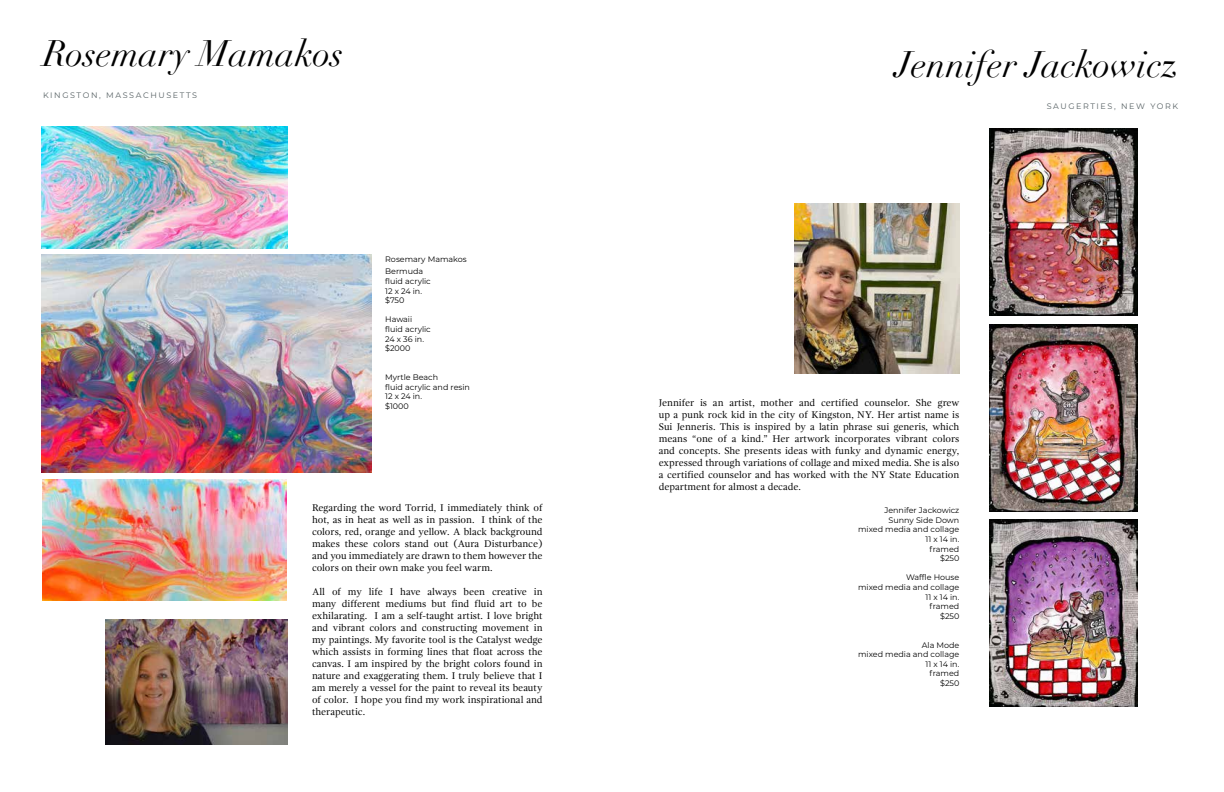
<style>
.page{position:relative;width:1224px;height:792px;background:#fff}
.page>*{position:absolute;margin:0;border:0;box-sizing:border-box;transform-origin:0 0}
.t1{font:italic 36px "Didot";color:#000}
.t2{font:10px/12px "Gandhi Serif";letter-spacing:-.005em;color:#000;text-align:justify}
.t3{font:8px/9.6px "Montserrat";color:#000}
.t4{font:8px "Montserrat";letter-spacing:.2em;color:#586265}
</style>
<div class="page">
<img style="left:105px;top:619px;width:182px;height:125px">
<img style="left:43px;top:479px;width:244px;height:122px">
<img style="left:41px;top:255px;width:331px;height:217px">
<img style="left:42px;top:127px;width:245px;height:121px">
<img style="left:794px;top:204px;width:165px;height:170px">
<img style="left:990px;top:128px;width:148px;height:188px">
<img style="left:990px;top:324px;width:148px;height:187px">
<img style="left:990px;top:520px;width:148px;height:187px">
<h1 class="t1" style="left:43px;top:31px;width:302px">Rosemary Mamakos</h1>
<p class="t4" style="left:43px;top:90px;width:156px">KINGSTON, MASSACHUSETTS</p>
<p class="t3" style="left:385px;top:253px;width:83px;line-height:12px">Rosemary Mamakos<br>Bermuda</p>
<p class="t3" style="left:385px;top:276px;width:47px">fluid acrylic<br>12 x 24 in. $750</p>
<p class="t3" style="left:385px;top:314px;width:47px">Hawaii fluid acrylic<br>24 x 36 in. $2000</p>
<p class="t3" style="left:385px;top:372px;width:86px">Myrtle Beach<br>fluid acrylic and resin<br>12 x 24 in.<br>$1000</p>
<p class="t2" style="left:312px;top:501px;width:232px">Regarding the word Torrid, I immediately think of hot, as in heat as well as in passion. I think of the colors, red, orange and yellow. A black background makes these colors stand out (Aura Disturbance) and you immediately are drawn to them however the colors on their own make you feel warm.</p>
<p class="t2" style="left:312px;top:585px;width:232px">All of my life I have always been creative in many different mediums but find fluid art to be exhilarating. I am a self-taught artist. I love bright and vibrant colors and constructing movement in my paintings. My favorite tool is the Catalyst wedge which assists in forming lines that float across the canvas. I am inspired by the bright colors found in nature and exaggerating them. I truly believe that I am merely a vessel for the paint to reveal its beauty of color. I hope you find my work inspirational and therapeutic.</p>
<h1 class="t1" style="left:895px;top:42px;width:284px">Jennifer Jackowicz</h1>
<p class="t4" style="left:1047px;top:101px;width:133px">SAUGERTIES, NEW YORK</p>
<p class="t2" style="left:659px;top:396px;width:302px">Jennifer is an artist, mother and certified counselor. She grew up a punk rock kid in the city of Kingston, NY. Her artist name is Sui Jenneris. This is inspired by a latin phrase sui generis, which means “one of a kind.” Her artwork incorporates vibrant colors and concepts. She presents ideas with funky and dynamic energy, expressed through variations of collage and mixed media. She is also a certified counselor and has worked with the NY State Education department for almost a decade.</p>
<p class="t3" style="left:858px;top:505px;width:103px;text-align:right">Jennifer Jackowicz<br>Sunny Side Down<br>mixed media and collage<br>11 x 14 in.<br>framed<br>$250</p>
<p class="t3" style="left:858px;top:573px;width:103px;text-align:right">Waffle House<br>mixed media and collage<br>11 x 14 in.<br>framed<br>$250</p>
<p class="t3" style="left:858px;top:640px;width:103px;text-align:right">Ala Mode<br>mixed media and collage<br>11 x 14 in.<br>framed<br>$250</p>
</div>
